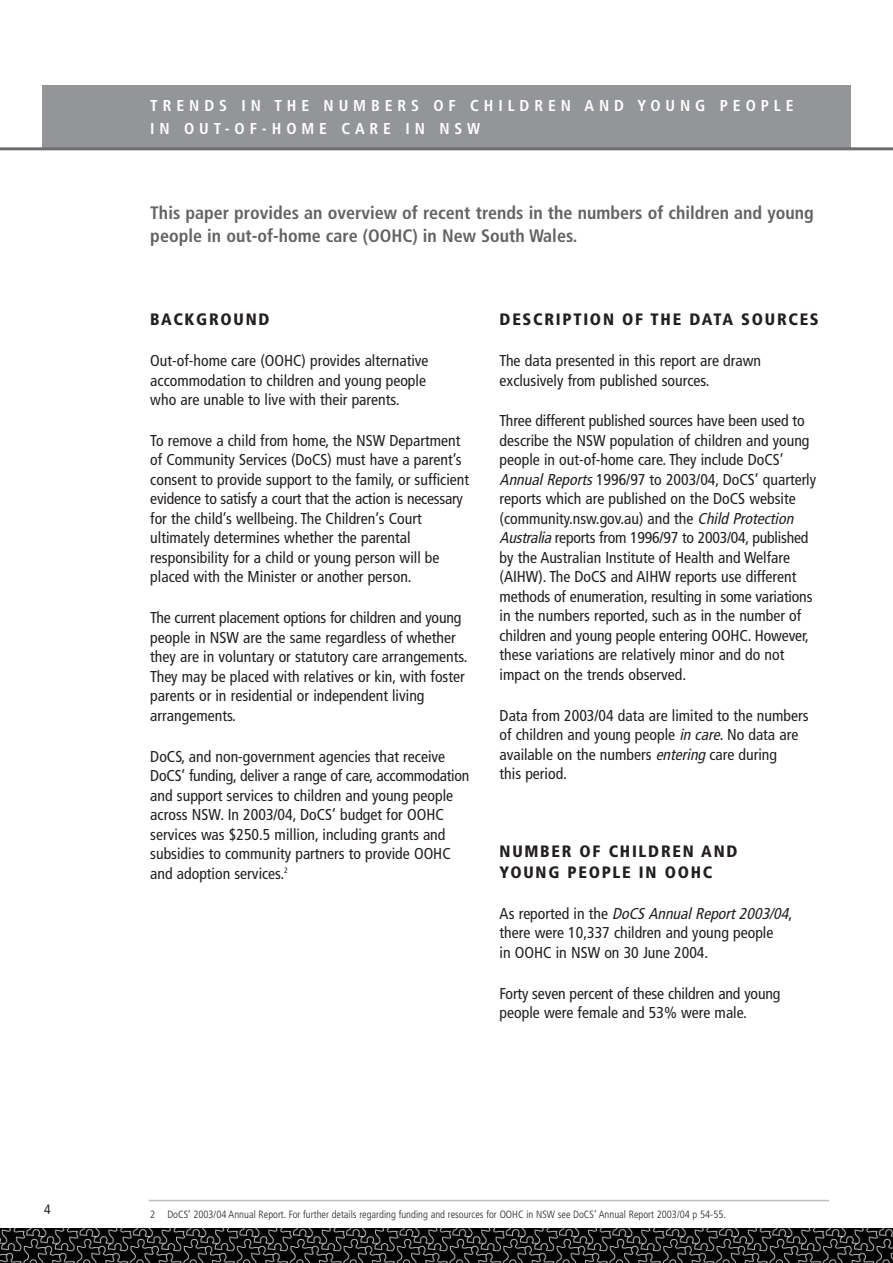
<style>
.page{position:relative;width:893px;height:1263px;background:#fff}
.page>*{position:absolute;margin:0;border:0;box-sizing:border-box;transform-origin:0 0}
.t1{font:700 condensed 18px/22.5px "Frutiger";color:#636366}
.t2{font:900 condensed 16.5px/20.9px "Frutiger";letter-spacing:.105em;color:#231f20}
.t3{font:condensed 15.75px/19.5px "Frutiger";color:#231f20}
.t4{font:700 condensed 15.75px/22.5px "Frutiger";letter-spacing:.31em;color:#fff}
.t5{font:condensed 13.5px "Frutiger";color:#231f20}
.t6{font:300 condensed 10.5px "Frutiger";color:#231f20}
.s1{font-style:italic}
</style>
<div class="page">
<div style="left:43px;top:85px;width:808px;height:64px;background:#939598"></div>
<hr style="left:0;top:147px;width:893px;height:3px;background:#6c6d70">
<hr style="left:149px;top:1200px;width:680px;height:1px;background:#bcbdc0">
<img style="left:0;top:1229px;width:893px;height:34px">
<p class="t5" style="left:44px;top:1203px;width:8px">4</p>
<p class="t4" style="left:150px;top:96px;width:645px">TRENDS IN THE NUMBERS OF CHILDREN AND YOUNG PEOPLE<br>IN OUT-OF-HOME CARE IN NSW</p>
<p class="t1" style="left:150px;top:203px;width:665px">This paper provides an overview of recent trends in the numbers of children and young people in out-of-home care (OOHC) in New South Wales.</p>
<p class="t2" style="left:150px;top:311px;width:121px">BACKGROUND</p>
<p class="t3" style="left:150px;top:352px;width:280px">Out-of-home care (OOHC) provides alternative accommodation to children and young people who are unable to live with their parents.</p>
<p class="t3" style="left:150px;top:432px;width:320px">To remove a child from home, the NSW Department of Community Services (DoCS) must have a parent’s consent to provide support to the family, or sufficient evidence to satisfy a court that the action is necessary for the child’s wellbeing. The Children’s Court ultimately determines whether the parental responsibility for a child or young person will be placed with the Minister or another person.</p>
<p class="t3" style="left:150px;top:609px;width:319px">The current placement options for children and young people in NSW are the same regardless of whether they are in voluntary or statutory care arrangements.<br>They may be placed with relatives or kin, with foster parents or in residential or independent living arrangements.</p>
<p class="t3" style="left:150px;top:747px;width:321px">DoCS, and non-government agencies that receive DoCS’ funding, deliver a range of care, accommodation and support services to children and young people across NSW. In 2003/04, DoCS’ budget for OOHC services was $250.5 million, including grants and subsidies to community partners to provide OOHC and adoption services.<sup>2</sup></p>
<p class="t2" style="left:500px;top:311px;width:321px">DESCRIPTION OF THE DATA SOURCES</p>
<p class="t3" style="left:500px;top:352px;width:263px">The data presented in this report are drawn exclusively from published sources.</p>
<p class="t3" style="left:500px;top:412px;width:318px">Three different published sources have been used to describe the NSW population of children and young people in out-of-home care. They include DoCS’ <span class="s1">AnnualReports</span>1996/97 to 2003/04, DoCS’ quarterly reports which are published on the DoCS website (community.nsw.gov.au) and the <span class="s1">Child Protection Australia</span>reports from 1996/97 to 2003/04, published by the Australian Institute of Health and Welfare (AIHW). The DoCS and AIHW reports use different methods of enumeration, resulting in some variations in the numbers reported, such as in the number of children and young people entering OOHC. However, these variations are relatively minor and do not impact on the trends observed.</p>
<p class="t3" style="left:500px;top:707px;width:310px">Data from 2003/04 data are limited to the numbers of children and young people <span class="s1">in care</span>. No data are available on the numbers <span class="s1">entering</span>care during<br>this period.</p>
<p class="t2" style="left:500px;top:842px;width:239px">NUMBER OF CHILDREN AND<br>YOUNG PEOPLE IN OOHC</p>
<p class="t3" style="left:500px;top:905px;width:294px">A s r e p o r t e d i n t h e <span class="s1">DoCS AnnualReport2003/04</span>, there were 10,337 children and young people<br>in OOHC in NSW on 30 June 2004.</p>
<p class="t3" style="left:500px;top:984px;width:282px">Forty seven percent of these children and young people were female and 53% were male.</p>
<p class="t6" style="left:150px;top:1210px;width:577px">2 DoCS’ 2003/04 Annual Report. For further details regarding funding and resources for OOHC in NSW see DoCS’ Annual Report 2003/04 p 54-55.</p>
</div>
